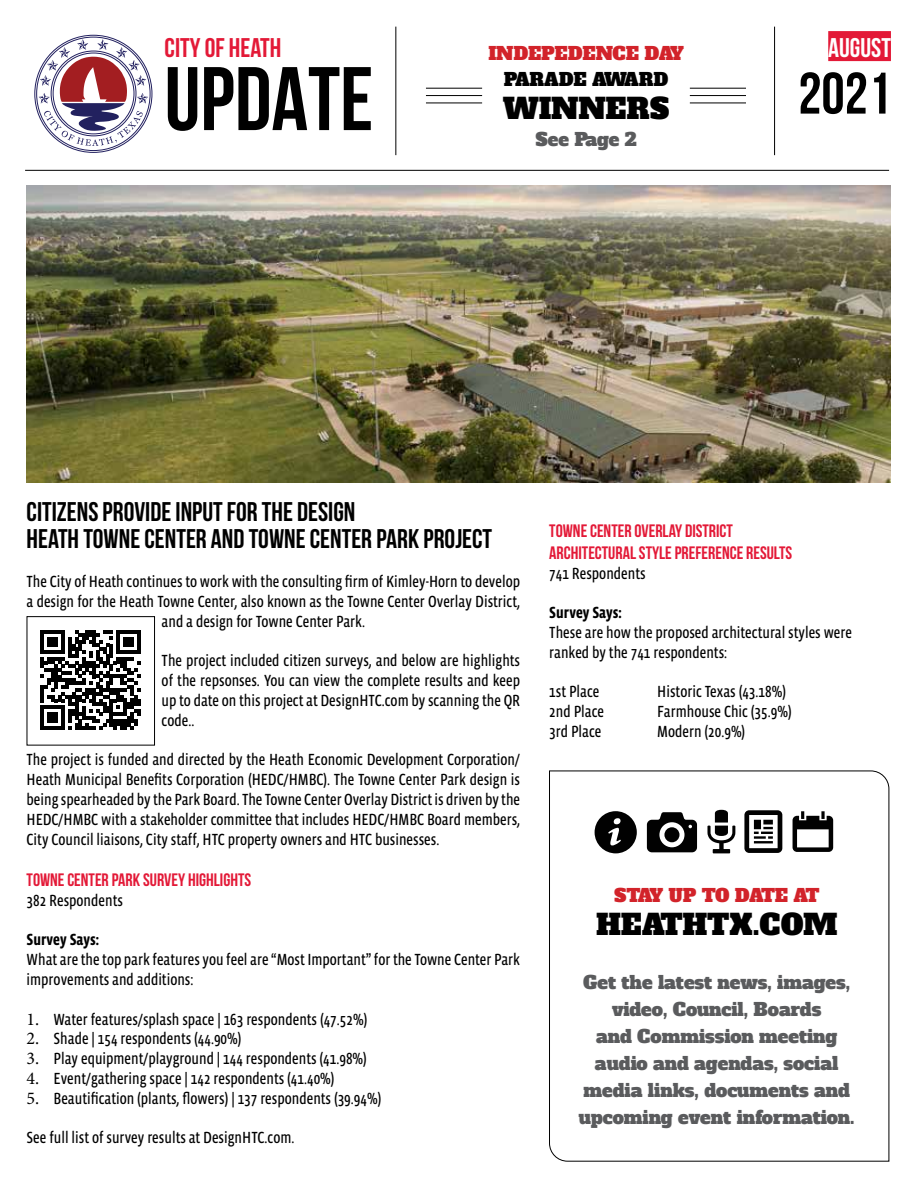
<style>
.page{position:relative;width:918px;height:1188px;background:#fff}
.page>*{position:absolute;margin:0;border:0;box-sizing:border-box;transform-origin:0 0}
.t1{font:700 90px "Bebas Neue";color:#000}
.t2{font:700 58.5px "Bebas Neue";color:#000}
.t3{font:28.5px "Alfa Slab One";color:#000}
.t4{font:700 27px/27px "Bebas Neue";color:#000}
.t5{font:700 27px "Bebas Neue";color:#e31937}
.t6{font:700 27px "Bebas Neue";color:#fff}
.t7{font:18px/27px "Alfa Slab One";color:#5a5b5d;text-align:center}
.t8{font:700 18px/21.6px "Bebas Neue";color:#e31937}
.t9{font:18px "Alfa Slab One";letter-spacing:-.01em;color:#d2232a}
.t10{font:18px "Alfa Slab One";letter-spacing:-.03em;color:#d2232a}
.t11{font:18px "Alfa Slab One";color:#000}
.t12{font:16.5px/19.8px "Vista Sans Nar OTCE";color:#000;text-align:justify}
.t13{font:700 16.5px "Vista Sans Nar OTCE";color:#000}
.s1{font-family:"Minion Pro";font-size:18px}
</style>
<div class="page">
<div style="left:828px;top:31px;width:63px;height:30px;background:#e31937"></div>
<hr style="left:396px;top:27px;width:1px;height:128px;background:#000">
<hr style="left:774px;top:27px;width:1px;height:128px;background:#000">
<hr style="left:25px;top:170px;width:864px;height:1px;background:#000">
<svg style="left:35px;top:35px;width:117px;height:118px"></svg>
<hr style="left:690px;top:88px;width:56px;height:1px;background:#000">
<hr style="left:690px;top:95px;width:56px;height:1px;background:#000">
<hr style="left:690px;top:103px;width:56px;height:1px;background:#000">
<hr style="left:426px;top:88px;width:56px;height:1px;background:#000">
<hr style="left:426px;top:95px;width:56px;height:1px;background:#000">
<hr style="left:426px;top:103px;width:56px;height:1px;background:#000">
<svg style="left:41px;top:630px;width:100px;height:100px"></svg>
<div style="left:27px;top:616px;width:128px;height:130px;border:1px solid #000"></div>
<img style="left:27px;top:185px;width:864px;height:297px">
<svg style="left:549px;top:771px;width:340px;height:391px"></svg>
<svg style="left:707px;top:810px;width:28px;height:43px"></svg>
<svg style="left:647px;top:812px;width:50px;height:40px"></svg>
<svg style="left:744px;top:810px;width:38px;height:43px"></svg>
<svg style="left:793px;top:811px;width:40px;height:41px"></svg>
<svg style="left:595px;top:811px;width:42px;height:42px"></svg>
<h3 class="t5" style="left:165px;top:32px;width:118px">CITY OF HEATH</h3>
<h1 class="t1" style="left:165px;top:50px;width:210px">UPDATE</h1>
<p class="t9" style="left:488px;top:42px;width:197px">INDEPEDENCE DAY</p>
<p class="t11" style="left:504px;top:67px;width:166px">PARADE AWARD</p>
<h3 class="t3" style="left:503px;top:89px;width:168px">WINNERS</h3>
<p class="t7" style="left:536px;top:126px;width:102px">See Page 2</p>
<h3 class="t6" style="left:828px;top:32px;width:64px">AUGUST</h3>
<h2 class="t2" style="left:798px;top:61px;width:94px">2021</h2>
<h3 class="t4" style="left:27px;top:498px;width:467px">CITIZENS PROVIDE INPUT FOR THE DESIGN<br>HEATH TOWNE CENTER AND TOWNE CENTER PARK PROJECT</h3>
<p class="t12" style="left:27px;top:572px;width:495px">The City of Heath continues to work with the consulting firm of Kimley-Horn to develop</p>
<p class="t12" style="left:27px;top:591px;width:495px">a design for the Heath Towne Center, also known as the Towne Center Overlay District,</p>
<p class="t12" style="left:162px;top:611px;width:205px">and a design for Towne Center Park.</p>
<p class="t12" style="left:162px;top:651px;width:360px">The project included citizen surveys, and below are highlights of the repsonses. You can view the complete results and keep up to date on this project at DesignHTC.com by scanning the QR code..</p>
<p class="t12" style="left:27px;top:750px;width:495px">The project is funded and directed by the Heath Economic Development Corporation/ Heath Municipal Benefits Corporation (HEDC/HMBC). The Towne Center Park design is being spearheaded by the Park Board. The Towne Center Overlay District is driven by the HEDC/HMBC with a stakeholder committee that includes HEDC/HMBC Board members, City Council liaisons, City staff, HTC property owners and HTC businesses.</p>
<p class="t8" style="left:27px;top:869px;width:226px">TOWNE CENTER PARK SURVEY HIGHLIGHTS</p>
<p class="t12" style="left:27px;top:890px;width:98px">382 Respondents</p>
<p class="t13" style="left:27px;top:931px;width:74px">Survey Says:</p>
<p class="t12" style="left:27px;top:950px;width:495px">What are the top park features you feel are “Most Important” for the Towne Center Park improvements and additions:</p>
<p class="t12" style="left:27px;top:1009px;width:342px"><span class="s1">1.</span> Water features/splash space | 163 respondents (47.52%)</p>
<p class="t12" style="left:27px;top:1029px;width:217px"><span class="s1">2.</span> Shade | 154 respondents (44.90%)</p>
<p class="t12" style="left:27px;top:1049px;width:342px"><span class="s1">3.</span> Play equipment/playground | 144 respondents (41.98%)</p>
<p class="t12" style="left:27px;top:1068px;width:310px"><span class="s1">4.</span> Event/gathering space | 142 respondents (41.40%)</p>
<p class="t12" style="left:27px;top:1088px;width:356px"><span class="s1">5.</span> Beautification (plants, flowers) | 137 respondents (39.94%)</p>
<p class="t12" style="left:27px;top:1128px;width:269px">See full list of survey results at DesignHTC.com.</p>
<p class="t8" style="left:549px;top:520px;width:244px">TOWNE CENTER OVERLAY DISTRICT<br>ARCHITECTURAL STYLE PREFERENCE RESULTS</p>
<p class="t12" style="left:549px;top:563px;width:98px">741 Respondents</p>
<p class="t13" style="left:549px;top:603px;width:74px">Survey Says:</p>
<p class="t12" style="left:549px;top:622px;width:304px">These are how the proposed architectural styles were ranked by the 741 respondents:</p>
<p class="t12" style="left:549px;top:682px;width:52px">1st Place</p>
<p class="t12" style="left:657px;top:682px;width:130px">Historic Texas (43.18%)</p>
<p class="t12" style="left:549px;top:702px;width:56px">2nd Place</p>
<p class="t12" style="left:657px;top:702px;width:136px">Farmhouse Chic (35.9%)</p>
<p class="t12" style="left:549px;top:721px;width:54px">3rd Place</p>
<p class="t12" style="left:657px;top:721px;width:90px">Modern (20.9%)</p>
<p class="t10" style="left:614px;top:884px;width:207px">STAY UP TO DATE AT</p>
<h3 class="t3" style="left:596px;top:906px;width:243px">HEATHTX.COM</h3>
<p class="t7" style="left:579px;top:969px;width:277px">Get the latest news, images, video, Council, Boards<br>and Commission meeting audio and agendas, social media links, documents and upcoming event information.</p>
</div>
